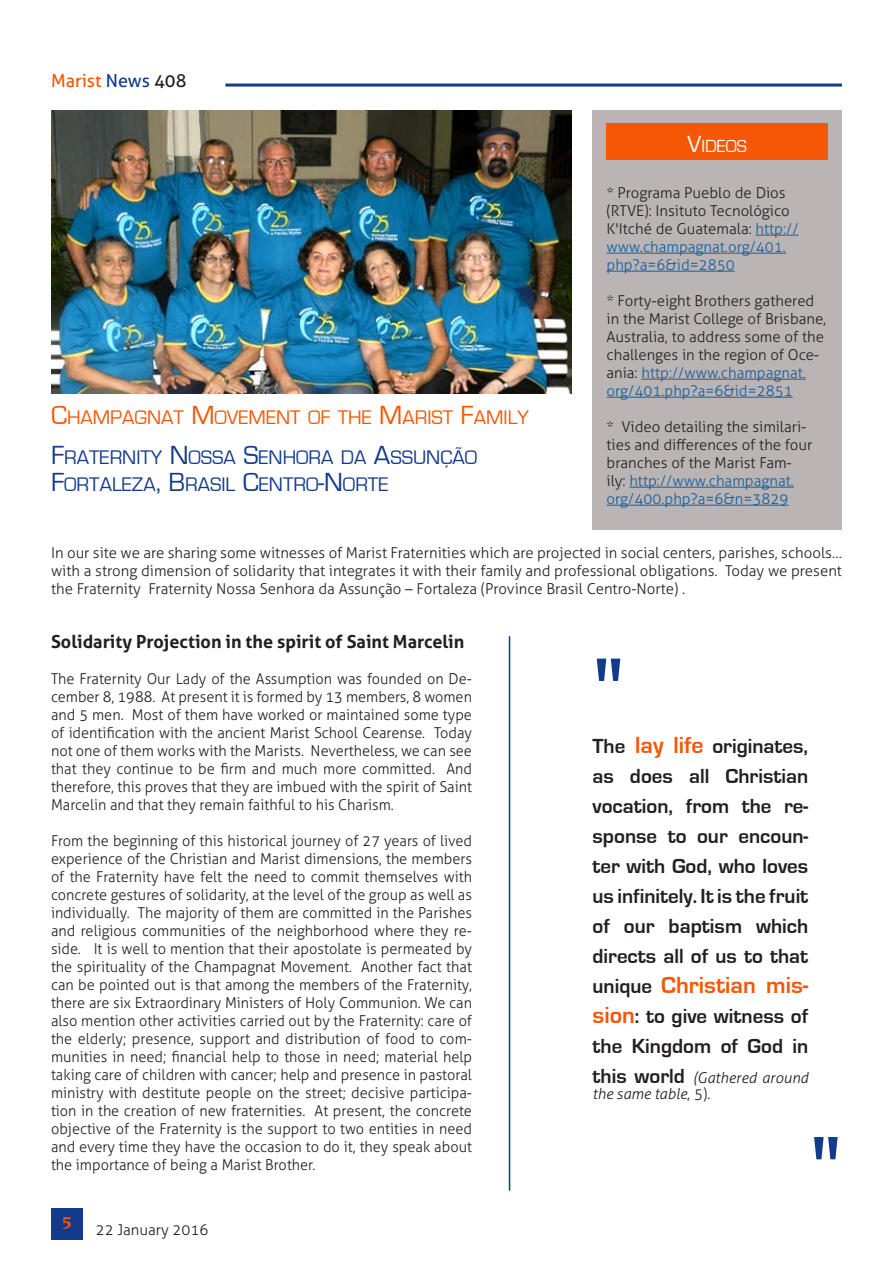
<style>
.page{position:relative;width:893px;height:1263px;background:#fff}
.page>*{position:absolute;margin:0;border:0;box-sizing:border-box;transform-origin:0 0}
.Titolo{font:90px "Casper";color:#123b8b}
.Citacion{font:700 24px "Eurostile";color:#f45706}
.Citacion-2{font:700 21px/30px "Eurostile";color:#231f20;text-align:justify}
.Titolo-2{font:20.25px/27px "Eurostile";color:#123b8b}
.Titolo-3{font:20.25px "Eurostile";color:#f45706}
.Testo_normal{font:700 18px "Aller";color:#231f20}
.t1{font:18px "Aller";color:#f45706}
.TitoloBox{font:18px "Eurostile";color:#fff}
.t2{font:700 18px "Novarese IT Cby BT";color:#f45706}
.Testo_normal-2{font:300 15px/18px "Aller";color:#231f20}
.TextoElenco{font:300 15px/18px "Aller";color:#231f20;text-align:justify}
.Citacion-3{font:italic 300 15px/16.5px "Aller";color:#231f20}
.s1{color:#123b8b}
.s2{color:#231f20}
.s3{font-size:27px}
.s4{font-size:24px}
.s5{color:#175d9e}
.s6{font-size:24px;color:#f45706}
.s7{font-size:21px;color:#231f20}
.s8{font-family:"Eurostile";font-weight:700;font-style:normal;font-size:21px}
.s9{font-style:normal}
</style>
<div class="page">
<hr style="left:225px;top:84px;width:617px;height:3px;background:#123b8b">
<div style="left:51px;top:1208px;width:32px;height:31px;background:#123b8b"></div>
<div style="left:592px;top:111px;width:250px;height:419px;background:#bab5b4"></div>
<div style="left:607px;top:123px;width:221px;height:37px;background:#f45706"></div>
<img style="left:51px;top:110px;width:520px;height:283px">
<hr style="left:755px;top:235px;width:43px;height:1px;background:#175d9e">
<hr style="left:607px;top:253px;width:179px;height:1px;background:#175d9e">
<hr style="left:607px;top:271px;width:128px;height:1px;background:#175d9e">
<hr style="left:641px;top:379px;width:165px;height:1px;background:#175d9e">
<hr style="left:607px;top:397px;width:186px;height:1px;background:#175d9e">
<hr style="left:629px;top:487px;width:165px;height:1px;background:#175d9e">
<hr style="left:607px;top:505px;width:181px;height:1px;background:#175d9e">
<hr style="left:509px;top:636px;width:1px;height:555px;background:#123b8b">
<p class="t1" style="left:51px;top:69px;width:137px">Marist <span class="s1">News</span> <span class="s2">408</span></p>
<p class="Titolo-3" style="left:51px;top:407px;width:480px"><span class="s3">C</span>HAMPAGNAT <span class="s3">M</span>OVEMENT OF THE <span class="s3">M</span>ARIST <span class="s3">F</span>AMILY</p>
<p class="Titolo-2" style="left:51px;top:444px;width:428px"><span class="s3">F</span>RATERNITY <span class="s3">N</span>OSSA <span class="s3">S</span>ENHORA DA <span class="s3">A</span>SSUNÇÃO<br><span class="s3">F</span>ORTALEZA<span class="s3">, B</span>RASIL <span class="s3">C</span>ENTRO<span class="s3">-N</span> ORTE</p>
<p class="TitoloBox" style="left:688px;top:136px;width:61px"><span class="s4">V</span>IDEOS</p>
<p class="Testo_normal-2" style="left:607px;top:184px;width:193px">* Programa Pueblo de Dios (RTVE): Insituto Tecnológico<br>K'Itché de Guatemala: <span class="s5">http:// www.champagnat.org/401. php?a=6&amp;id=2850</span></p>
<p class="Testo_normal-2" style="left:607px;top:292px;width:221px">* Forty-eight Brothers gathered in the Marist College of Brisbane,<br>Australia, to address some of the challenges in the region of Oce&shy;ania: <span class="s5">http://www.champagnat. org/401.php?a=6&amp;id=2851</span></p>
<p class="Testo_normal-2" style="left:607px;top:418px;width:207px">* Video detailing the similari&shy;ties and differences of the four branches of the Marist Fam&shy;ily: <span class="s5">http://www.champagnat. org/400.php?a=6&amp;n=3829</span></p>
<p class="TextoElenco" style="left:51px;top:544px;width:792px">In our site we are sharing some witnesses of Marist Fraternities which are projected in social centers, parishes, schools… with a strong dimension of solidarity that integrates it with their family and professional obligations. Today we present the Fraternity Fraternity Nossa Senhora da Assunção – Fortaleza (Province Brasil Centro-Norte) .</p>
<p class="Testo_normal" style="left:51px;top:631px;width:415px">Solidarity Projection in the spirit of Saint Marcelin</p>
<p class="Testo_normal-2" style="left:51px;top:670px;width:422px;text-align:justify">The Fraternity Our Lady of the Assumption was founded on De&shy;cember 8, 1988. At present it is formed by 13 members, 8 women and 5 men. Most of them have worked or maintained some type of identification with the ancient Marist School Cearense. Today not one of them works with the Marists. Nevertheless, we can see that they continue to be firm and much more committed. And therefore, this proves that they are imbued with the spirit of Saint Marcelin and that they remain faithful to his Charism.</p>
<p class="Testo_normal-2" style="left:51px;top:832px;width:422px;text-align:justify">From the beginning of this historical journey of 27 years of lived experience of the Christian and Marist dimensions, the members of the Fraternity have felt the need to commit themselves with concrete gestures of solidarity, at the level of the group as well as individually. The majority of them are committed in the Parishes and religious communities of the neighborhood where they re&shy;side. It is well to mention that their apostolate is permeated by the spirituality of the Champagnat Movement. Another fact that can be pointed out is that among the members of the Fraternity, there are six Extraordinary Ministers of Holy Communion. We can also mention other activities carried out by the Fraternity: care of the elderly; presence, support and distribution of food to com&shy;munities in need; financial help to those in need; material help taking care of children with cancer; help and presence in pastoral ministry with destitute people on the street; decisive participa&shy;tion in the creation of new fraternities. At present, the concrete objective of the Fraternity is the support to two entities in need and every time they have the occasion to do it, they speak about the importance of being a Marist Brother.</p>
<p class="t2" style="left:62px;top:1212px;width:12px">5</p>
<p class="Testo_normal-2" style="left:96px;top:1220px;width:114px">22 January 2016</p>
<p class="Titolo" style="left:592px;top:641px;width:34px">"</p>
<p class="Citacion-2" style="left:592px;top:731px;width:217px">The <span class="s6">lay life</span> originates, as does all Christian vocation, from the re&shy;sponse to our encoun&shy;ter with God, who loves us infinitely. It is the fruit of our baptism which directs all of us to that</p>
<p class="Citacion" style="left:592px;top:972px;width:217px"><span class="s7">unique</span> Christian mis-</p>
<p class="Citacion-2" style="left:592px;top:1001px;width:217px"><span class="s6">sion</span>: to give witness of the Kingdom of God in</p>
<p class="Citacion-3" style="left:592px;top:1069px;width:217px"><span class="s8">this world</span> (Gathered around the same table<span class="s9">, 5).</span></p>
<p class="Titolo" style="left:810px;top:1120px;width:34px">"</p>
</div>
